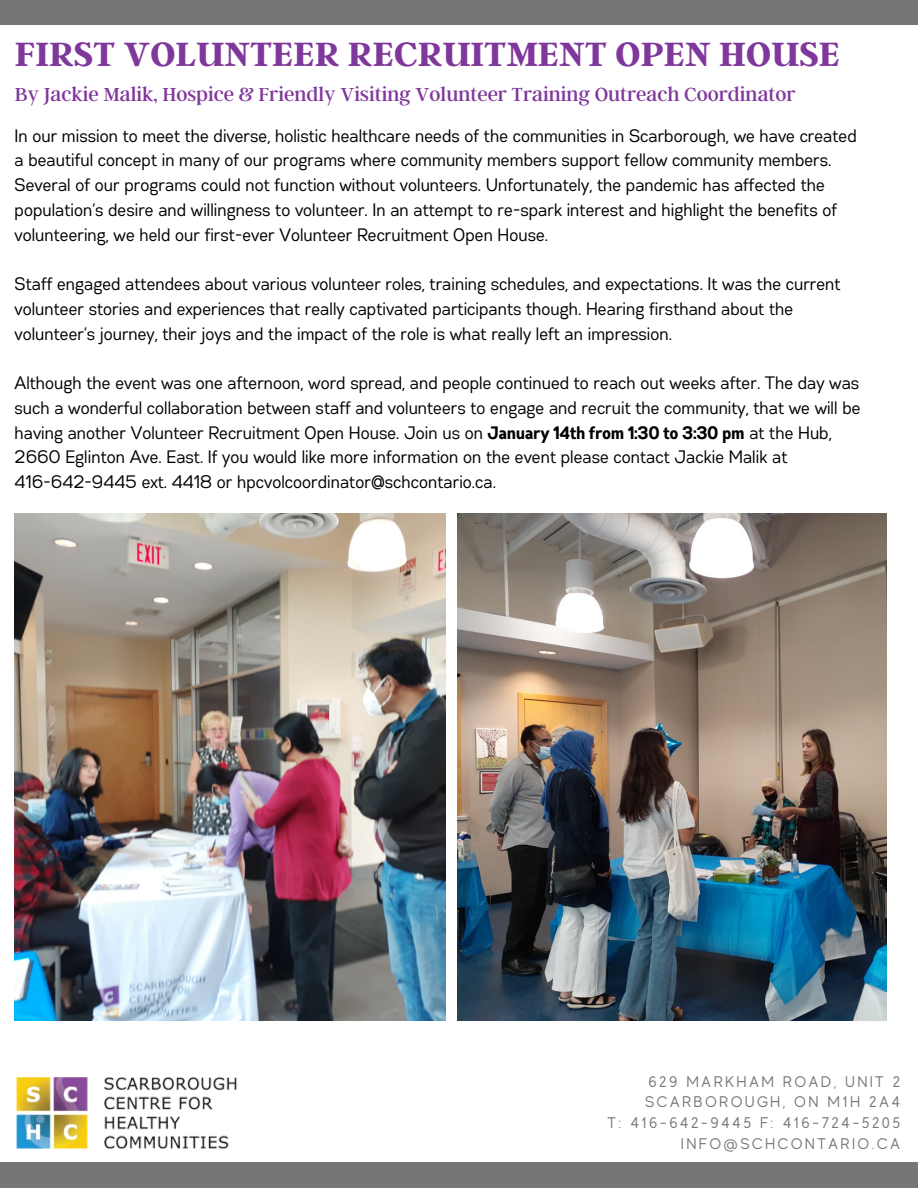
<style>
.page{position:relative;width:918px;height:1188px;background:#fff}
.page>*{position:absolute;margin:0;border:0;box-sizing:border-box;transform-origin:0 0}
.t1{font:700 37.5px "Argent CF";color:#80379b}
.t2{font:21px "Argent CF";color:#80379b}
.t3{font:18px/24.8px "Gabriel Sans Cond";color:#000}
.t4{font:15.3px/20.7px "MADE Evolve Sans";letter-spacing:.15em;color:#747678;text-align:right}
.s1{font-weight:700}
</style>
<div class="page">
<img style="left:15px;top:513px;width:431px;height:508px">
<img style="left:457px;top:513px;width:430px;height:508px">
<div style="left:0;top:0;width:918px;height:25px;background:#747678"></div>
<div style="left:0;top:1162px;width:918px;height:26px;background:#747678"></div>
<img style="left:16px;top:1077px;width:221px;height:72px">
<h1 class="t1" style="left:15px;top:29px;width:827px">FIRST VOLUNTEER RECRUITMENT OPEN HOUSE</h1>
<p class="t2" style="left:15px;top:80px;width:782px">By Jackie Malik, Hospice &amp; Friendly Visiting Volunteer Training Outreach Coordinator</p>
<p class="t3" style="left:15px;top:124px;width:844px">In our mission to meet the diverse, holistic healthcare needs of the communities in Scarborough, we have created a beautiful concept in many of our programs where community members support fellow community members.<br>Several of our programs could not function without volunteers. Unfortunately, the pandemic has affected the population’s desire and willingness to volunteer. In an attempt to re-spark interest and highlight the benefits of volunteering, we held our first-ever Volunteer Recruitment Open House.</p>
<p class="t3" style="left:15px;top:273px;width:828px">Staff engaged attendees about various volunteer roles, training schedules, and expectations. It was the current volunteer stories and experiences that really captivated participants though. Hearing firsthand about the volunteer’s journey, their joys and the impact of the role is what really left an impression.</p>
<p class="t3" style="left:15px;top:372px;width:848px">Although the event was one afternoon, word spread, and people continued to reach out weeks after. The day was such a wonderful collaboration between staff and volunteers to engage and recruit the community, that we will be having another Volunteer Recruitment Open House. Join us on <span class="s1">January 14th from 1:30 to 3:30 pm</span> at the Hub, 2660 Eglinton Ave. East. If you would like more information on the event please contact Jackie Malik at 416-642-9445 ext. 4418 or hpcvolcoordinator@schcontario.ca.</p>
<p class="t4" style="left:608px;top:1071px;width:294px">629 MARKHAM ROAD, UNIT 2<br>SCARBOROUGH, ON M1H 2A4<br>T: 416-642-9445 F: 416-724-5205<br>INFO@SCHCONTARIO.CA</p>
</div>
